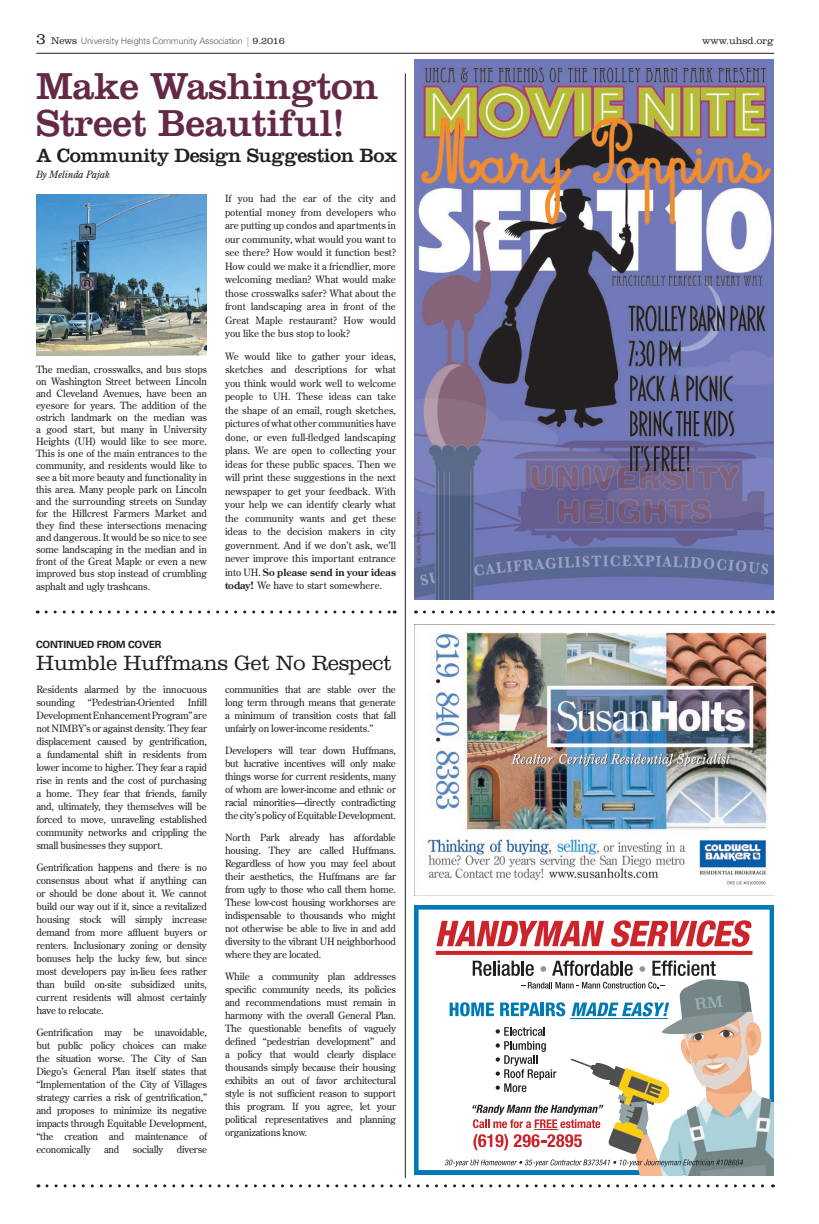
<style>
.page{position:relative;width:819px;height:1224px;background:#fff}
.page>*{position:absolute;margin:0;border:0;box-sizing:border-box;transform-origin:0 0}
.t1{font:39px/37px "Clarendon";letter-spacing:-.01em;color:#632947}
.t2{font:300 21.5px "Clarendon";letter-spacing:-.01em;color:#231f20}
.t3{font:20px "Clarendon";letter-spacing:-.02em;color:#231f20}
.t4{font:10px/13px "Century Old Style";letter-spacing:-.02em;color:#231f20;text-align:justify}
.t5{font:700 10px "Univers";letter-spacing:-.02em;color:#231f20}
.t6{font:italic 10px "Century Old Style";letter-spacing:-.01em;color:#231f20}
.t7{font:300 10px "Clarendon";color:#231f20}
.t8{font:300 9px "Univers";letter-spacing:-.025em;color:#57585a}
.s1{font-family:"Clarendon";font-size:16px;color:#231f20}
.s2{font-family:"Clarendon";font-size:10px;color:#231f20}
.s3{font-family:"Clarendon";font-size:15px;color:#231f20}
.s4{font-weight:700}
</style>
<div class="page">
<hr style="left:36px;top:53px;width:738px;height:1px;background:#231f20">
<svg style="left:47px;top:1184px;width:726px;height:3px"></svg>
<hr style="left:405px;top:73px;width:1px;height:1105px;background:#231f20">
<svg style="left:424px;top:610px;width:349px;height:4px"></svg>
<svg style="left:46px;top:610px;width:349px;height:4px"></svg>
<img style="left:414px;top:60px;width:360px;height:540px">
<img style="left:414px;top:905px;width:360px;height:270px">
<svg style="left:445px;top:1159px;width:298px;height:8px"></svg>
<img style="left:414px;top:625px;width:354px;height:270px">
<img style="left:36px;top:194px;width:171px;height:162px">
<p class="t8" style="left:36px;top:35px;width:250px"><span class="s1">3</span> <span class="s2">News</span> University Heights Community Association <span class="s3">|</span> <span class="s2">9.2016</span></p>
<p class="t7" style="left:702px;top:35px;width:73px">www.uhsd.org</p>
<h1 class="t1" style="left:36px;top:67px;width:344px">Make Washington<br>Street Beautiful!</h1>
<h3 class="t3" style="left:36px;top:143px;width:363px">A Community Design Suggestion Box</h3>
<p class="t4" style="left:225px;top:192px;width:173px;line-height:13.5px">If you had the ear of the city and potential money from developers who are putting up condos and apartments in our community, what would you want to see there? How would it function best?<br>How could we make it a friendlier, more welcoming median? What would make those crosswalks safer? What about the front landscaping area in front of the Great Maple restaurant? How would you like the bus stop to look?</p>
<p class="t4" style="left:225px;top:349px;width:173px;line-height:13.5px">We would like to gather your ideas, sketches and descriptions for what you think would work well to welcome people to UH. These ideas can take the shape of an email, rough sketches, pictures of what other communities have done, or even full-fledged landscaping plans. We are open to collecting your ideas for these public spaces. Then we will print these suggestions in the next newspaper to get your feedback. With your help we can identify clearly what the community wants and get these ideas to the decision makers in city government. And if we don’t ask, we’ll never improve this important entrance into UH. <span class="s4">So please send in your ideas today!</span> We have to start somewhere.</p>
<p class="t6" style="left:36px;top:168px;width:75px">By Melinda Pajak</p>
<p class="t4" style="left:36px;top:363px;width:173px;line-height:12px">The median, crosswalks, and bus stops on Washington Street between Lincoln and Cleveland Avenues, have been an eyesore for years. The addition of the ostrich landmark on the median was a good start, but many in University Heights (UH) would like to see more.<br>This is one of the main entrances to the community, and residents would like to see a bit more beauty and functionality in this area. Many people park on Lincoln and the surrounding streets on Sunday for the Hillcrest Farmers Market and they find these intersections menacing and dangerous. It would be so nice to see some landscaping in the median and in front of the Great Maple or even a new improved bus stop instead of crumbling</p>
<p class="t4" style="left:36px;top:580px;width:116px">asphalt and ugly trashcans.</p>
<p class="t5" style="left:36px;top:638px;width:127px">CONTINUED FROM COVER</p>
<p class="t4" style="left:36px;top:683px;width:172px">Residents alarmed by the innocuous sounding</p>
<h2 class="t2" style="left:36px;top:650px;width:357px">Humble Huffmans Get No Respect</h2>
<p class="t4" style="left:225px;top:683px;width:173px">communities that are stable over the long term through means that generate a minimum of transition costs that fall unfairly on lower-income residents.”</p>
<p class="t4" style="left:225px;top:744px;width:173px">Developers will tear down Huffmans, but lucrative incentives will only make things worse for current residents, many of whom are lower-income and ethnic or racial minorities—directly contradicting the city’s policy of Equitable Development.</p>
<p class="t4" style="left:225px;top:831px;width:173px">North Park already has affordable housing. They are called Huffmans.<br>Regardless of how you may feel about their aesthetics, the Huffmans are far from ugly to those who call them home.<br>These low-cost housing workhorses are indispensable to thousands who might not otherwise be able to live in and add diversity to the vibrant UH neighborhood where they are located.</p>
<p class="t4" style="left:225px;top:970px;width:173px">While a community plan addresses specific community needs, its policies and recommendations must remain in harmony with the overall General Plan.<br>The questionable benefits of vaguely defined “pedestrian development” and a policy that would clearly displace thousands simply because their housing exhibits an out of favor architectural style is not sufficient reason to support this program. If you agree, let your political representatives and planning organizations know.</p>
<p class="t4" style="left:36px;top:696px;width:172px;text-indent:151px">Infill Development Enhancement Program” are not NIMBY’s or against density. They fear displacement caused by gentrification, a fundamental shift in residents from lower income to higher. They fear a rapid rise in rents and the cost of purchasing a home. They fear that friends, family and, ultimately, they themselves will be forced to move, unraveling established community networks and crippling the small businesses they support.</p>
<p class="t4" style="left:36px;top:861px;width:172px">Gentrification happens and there is no consensus about what if anything can or should be done about it. We cannot build our way out if it, since a revitalized housing stock will simply increase demand from more affluent buyers or renters. Inclusionary zoning or density bonuses help the lucky few, but since most developers pay in-lieu fees rather than build on-site subsidized units, current residents will almost certainly have to relocate.</p>
<p class="t4" style="left:36px;top:1026px;width:172px">Gentrification may be unavoidable, but public policy choices can make the situation worse. The City of San Diego’s General Plan itself states that “Implementation of the City of Villages strategy carries a risk of gentrification,” and proposes to minimize its negative impacts through Equitable Development, “the creation and maintenance of economically</p>
<p class="t4" style="left:88px;top:696px;width:88px">“Pedestrian-Oriented</p>
<p class="t4" style="left:104px;top:1143px;width:17px">and</p>
<p class="t4" style="left:133px;top:1143px;width:32px">socially</p>
<p class="t4" style="left:177px;top:1143px;width:32px">diverse</p>
</div>
